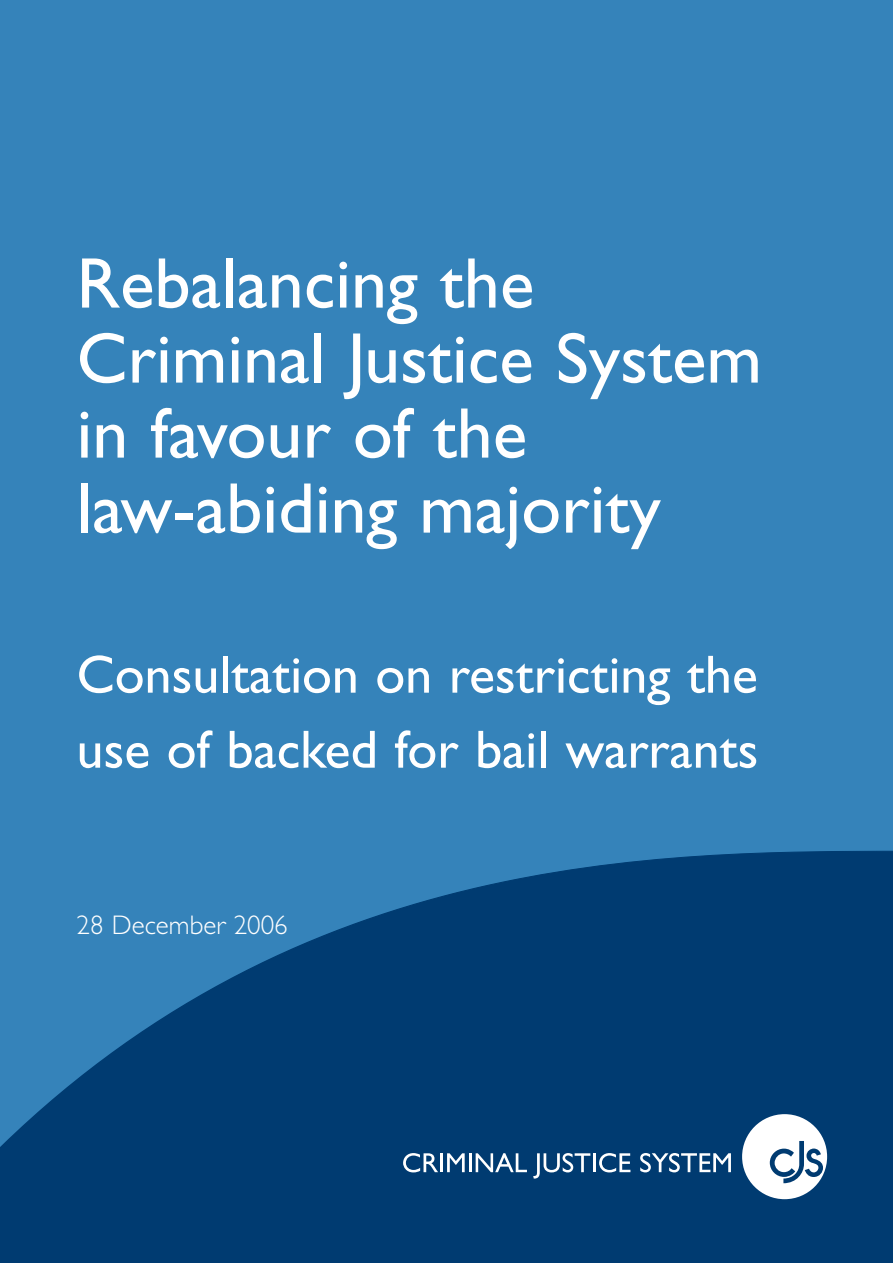
<style>
.page{position:relative;width:893px;height:1263px;background:#3583ba}
.page>*{position:absolute;margin:0;border:0;box-sizing:border-box;transform-origin:0 0}
.t1{font:72px/75px "Gill Sans";color:#fff}
.t2{font:54px/75px "Gill Sans";color:#fff}
.t3{font:300 27px "Gill Sans";color:#fff}
</style>
<div class="page">
<svg style="left:0;top:850px;width:893px;height:413px"></svg>
<svg style="left:403px;top:1153px;width:35px;height:19px"></svg>
<hr style="left:440px;top:1153px;width:3px;height:19px;background:#fff">
<svg style="left:447px;top:1153px;width:80px;height:19px;background:#597fa2"></svg>
<svg style="left:533px;top:1153px;width:57px;height:25px"></svg>
<hr style="left:593px;top:1153px;width:3px;height:19px;background:#fff">
<svg style="left:599px;top:1153px;width:31px;height:19px"></svg>
<svg style="left:640px;top:1153px;width:91px;height:19px;background:#597fa2"></svg>
<svg style="left:742px;top:1114px;width:85px;height:85px;background:#adc0d1"></svg>
<p class="t1" style="left:77px;top:253px;width:687px">Rebalancing the<br>Criminal Justice System in favour of the law-abiding majority</p>
<p class="t2" style="left:77px;top:642px;width:683px">Consultation on restricting the use of backed for bail warrants</p>
<p class="t3" style="left:77px;top:914px;width:213px">28 December 2006</p>
</div>
